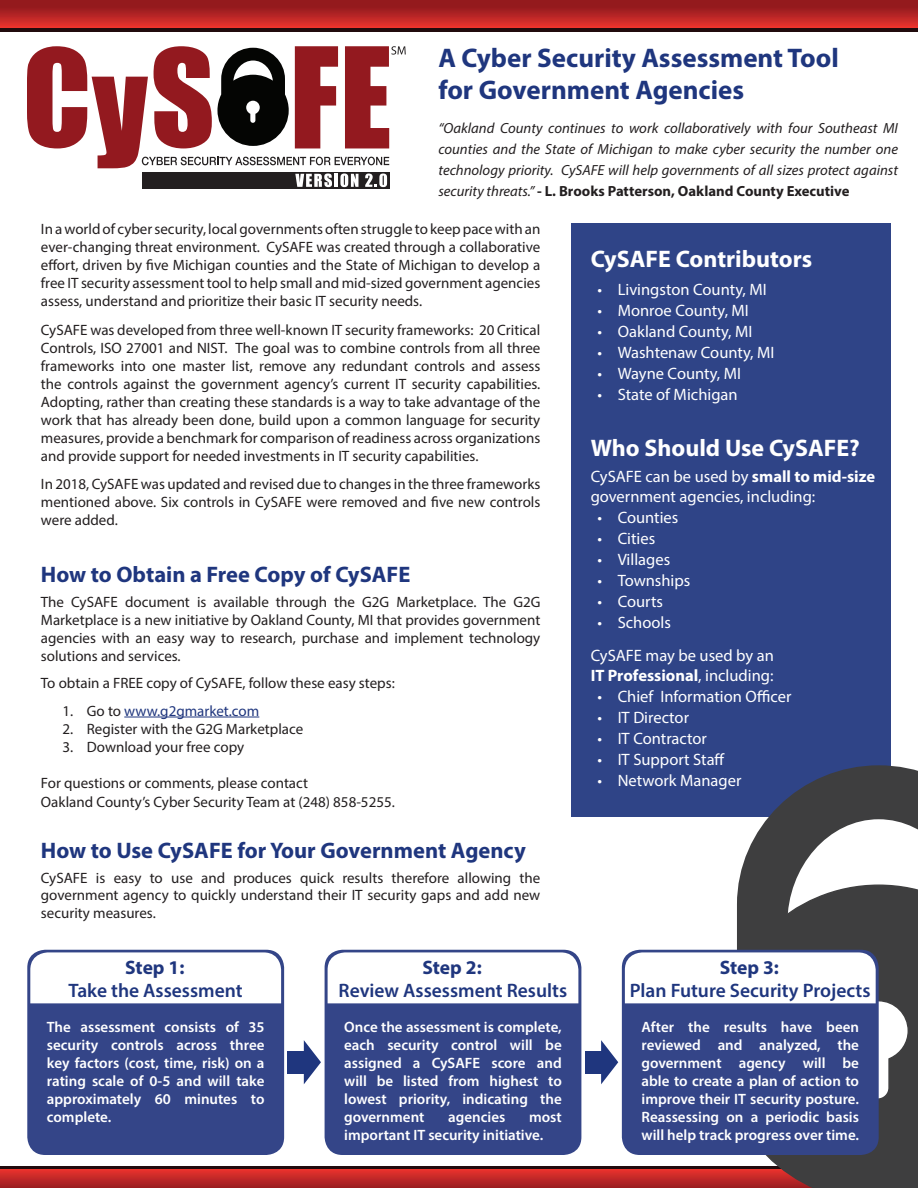
<style>
.page{position:relative;width:918px;height:1188px;background:#fff}
.page>*{position:absolute;margin:0;border:0;box-sizing:border-box;transform-origin:0 0}
.subhead{font:700 27px "Myriad Pro";color:#1f367e}
.white_subhead{font:700 24px "Myriad Pro";color:#fff}
.subhead-2{font:700 22.5px "Myriad Pro";color:#1f367e}
.t1{font:600 19.5px "Myriad Pro";color:#1f367e}
.t2{font:700 19.5px "Myriad Pro";letter-spacing:-.005em;color:#1f367e}
.t3{font:16.5px/19.8px "Myriad Pro";color:#fff}
.body_copy{font:15px/18px "Myriad Pro";color:#231f20;text-align:justify}
.t4{font:600 15px/18px "Myriad Pro";color:#fff;text-align:justify}
.t5{font:15px "Myriad Pro";color:#1f367e}
.t6{font:italic 14.7px/21px "Myriad Pro";color:#231f20;text-align:justify}
.s1{font-weight:700;font-style:normal}
.s2{color:#231f20}
.s3{font-weight:700}
</style>
<div class="page">
<svg style="left:0;top:0;width:918px;height:28px;background:#b42424"></svg>
<svg style="left:0;top:1169px;width:719px;height:19px;background:#c12726"></svg>
<hr style="left:0;top:28px;width:918px;height:3px;background:#210b0d">
<hr style="left:0;top:1166px;width:918px;height:3px;background:#210b0d">
<hr style="left:124px;top:717px;width:135px;height:1px;background:#1f367e">
<div style="left:571px;top:223px;width:320px;height:593px;background:#2f4487"></div>
<div style="left:27px;top:950px;width:257px;height:205px;background:#344588;border-radius:18px"></div>
<svg style="left:719px;top:1007px;width:199px;height:181px"></svg>
<svg style="left:847px;top:765px;width:71px;height:242px"></svg>
<div style="left:325px;top:950px;width:256px;height:205px;background:#344588;border-radius:18px"></div>
<div style="left:622px;top:950px;width:257px;height:205px;background:#344588;border-radius:18px"></div>
<div style="left:30px;top:952px;width:251px;height:51px;background:#fff"></div>
<div style="left:328px;top:952px;width:250px;height:51px;background:#fff"></div>
<svg style="left:625px;top:769px;width:293px;height:234px"></svg>
<div style="left:288px;top:1051px;width:20px;height:22px;background:#1f367e"></div>
<svg style="left:304px;top:1040px;width:17px;height:44px"></svg>
<div style="left:585px;top:1051px;width:20px;height:22px;background:#1f367e"></div>
<svg style="left:601px;top:1040px;width:17px;height:44px"></svg>
<div style="left:142px;top:172px;width:247px;height:17px;background:#231f20"></div>
<svg style="left:295px;top:174px;width:37px;height:13px"></svg>
<hr style="left:334px;top:174px;width:4px;height:13px;background:#fff">
<svg style="left:340px;top:174px;width:18px;height:13px"></svg>
<svg style="left:365px;top:174px;width:22px;height:13px"></svg>
<svg style="left:27px;top:46px;width:379px;height:122px"></svg>
<p class="subhead" style="left:438px;top:40px;width:402px">A Cyber Security Assessment Tool</p>
<p class="subhead" style="left:438px;top:72px;width:307px">for Government Agencies</p>
<p class="t6" style="left:438px;top:117px;width:461px">“Oakland County continues to work collaboratively with four Southeast MI counties and the State of Michigan to make cyber security the number one technology priority. CySAFE will help governments of all sizes protect against security threats.” <span class="s1">- L. Brooks Patterson, Oakland County Executive</span></p>
<p class="body_copy" style="left:41px;top:220px;width:501px">In a world of cyber security, local governments often struggle to keep pace with an ever-changing threat environment. CySAFE was created through a collaborative effort, driven by five Michigan counties and the State of Michigan to develop a free IT security assessment tool to help small and mid-sized government agencies assess, understand and prioritize their basic IT security needs.</p>
<p class="body_copy" style="left:41px;top:320px;width:501px">CySAFE was developed from three well-known IT security frameworks: 20 Critical Controls, ISO 27001 and NIST. The goal was to combine controls from all three frameworks into one master list, remove any redundant controls and assess the controls against the government agency’s current IT security capabilities.<br>Adopting, rather than creating these standards is a way to take advantage of the work that has already been done, build upon a common language for security measures, provide a benchmark for comparison of readiness across organizations and provide support for needed investments in IT security capabilities.</p>
<p class="body_copy" style="left:41px;top:475px;width:501px">In 2018, CySAFE was updated and revised due to changes in the three frameworks mentioned above. Six controls in CySAFE were removed and five new controls were added.</p>
<p class="subhead-2" style="left:41px;top:560px;width:371px">How to Obtain a Free Copy of CySAFE</p>
<p class="body_copy" style="left:41px;top:592px;width:501px">The CySAFE document is available through the G2G Marketplace. The G2G Marketplace is a new initiative by Oakland County, MI that provides government agencies with an easy way to research, purchase and implement technology solutions and services.</p>
<p class="body_copy" style="left:41px;top:674px;width:355px">To obtain a FREE copy of CySAFE, follow these easy steps:</p>
<p class="t5" style="left:63px;top:701px;width:198px"><span class="s2">1. Go to</span> www.g2gmarket.com</p>
<p class="body_copy" style="left:63px;top:719px;width:242px">2. Register with the G2G Marketplace</p>
<p class="body_copy" style="left:63px;top:737px;width:183px">3. Download your free copy</p>
<p class="body_copy" style="left:41px;top:772px;width:355px;line-height:19.5px">For questions or comments, please contact<br>Oakland County’s Cyber Security Team at (248) 858-5255.</p>
<p class="subhead-2" style="left:41px;top:836px;width:486px">How to Use CySAFE for Your Government Agency</p>
<p class="body_copy" style="left:41px;top:869px;width:501px;line-height:17.5px">CySAFE is easy to use and produces quick results therefore allowing the government agency to quickly understand their IT security gaps and add new security measures.</p>
<p class="t2" style="left:125px;top:954px;width:61px">Step 1:</p>
<p class="t1" style="left:68px;top:978px;width:176px">Take the Assessment</p>
<p class="t2" style="left:422px;top:954px;width:61px">Step 2:</p>
<p class="t1" style="left:339px;top:978px;width:230px">Review Assessment Results</p>
<p class="white_subhead" style="left:591px;top:243px;width:223px">CySAFE Contributors</p>
<p class="t3" style="left:597px;top:279px;width:171px">• Livingston County, MI</p>
<p class="t3" style="left:597px;top:300px;width:153px">• Monroe County, MI</p>
<p class="t3" style="left:597px;top:321px;width:156px">• Oakland County, MI</p>
<p class="t3" style="left:597px;top:342px;width:178px">• Washtenaw County, MI</p>
<p class="t3" style="left:597px;top:363px;width:145px">• Wayne County, MI</p>
<p class="t3" style="left:597px;top:384px;width:142px">• State of Michigan</p>
<p class="white_subhead" style="left:591px;top:432px;width:271px">Who Should Use CySAFE?</p>
<p class="t3" style="left:591px;top:466px;width:286px">CySAFE can be used by <span class="s3">small to mid-size </span>government agencies, including:</p>
<p class="t3" style="left:597px;top:507px;width:83px">• Counties</p>
<p class="t3" style="left:597px;top:528px;width:59px">• Cities</p>
<p class="t3" style="left:597px;top:549px;width:74px">• Villages</p>
<p class="t3" style="left:597px;top:570px;width:94px">• Townships</p>
<p class="t3" style="left:597px;top:591px;width:67px">• Courts</p>
<p class="t3" style="left:597px;top:612px;width:75px">• Schools</p>
<p class="t3" style="left:591px;top:646px;width:185px">CySAFE may be used by an<br><span class="s3">IT Professional</span>, including:</p>
<p class="t3" style="left:597px;top:686px;width:196px">• Chief Information Officer</p>
<p class="t3" style="left:597px;top:707px;width:93px">• IT Director</p>
<p class="t3" style="left:597px;top:728px;width:111px">• IT Contractor</p>
<p class="t3" style="left:597px;top:749px;width:129px">• IT Support Staff</p>
<p class="t3" style="left:597px;top:770px;width:146px">• Network Manager</p>
<p class="t2" style="left:720px;top:954px;width:61px">Step 3:</p>
<p class="t1" style="left:630px;top:978px;width:242px">Plan Future Security Projects</p>
<p class="t4" style="left:47px;top:1018px;width:219px">The assessment consists of 35 security controls across three key factors (cost, time, risk) on a rating scale of 0-5 and will take approximately 60 minutes to complete.</p>
<p class="t4" style="left:641px;top:1018px;width:219px">After the results have been reviewed and analyzed, the government agency will be able to create a plan of action to improve their IT security posture.<br>Reassessing on a periodic basis will help track progress over time.</p>
<p class="t4" style="left:344px;top:1018px;width:219px">Once the assessment is complete, each security control will be assigned a CySAFE score and will be listed from highest to lowest priority, indicating the government</p>
<p class="t4" style="left:448px;top:1108px;width:59px">agencies</p>
<p class="t4" style="left:344px;top:1108px;width:219px;text-indent:185px">most important IT security initiative.</p>
</div>
